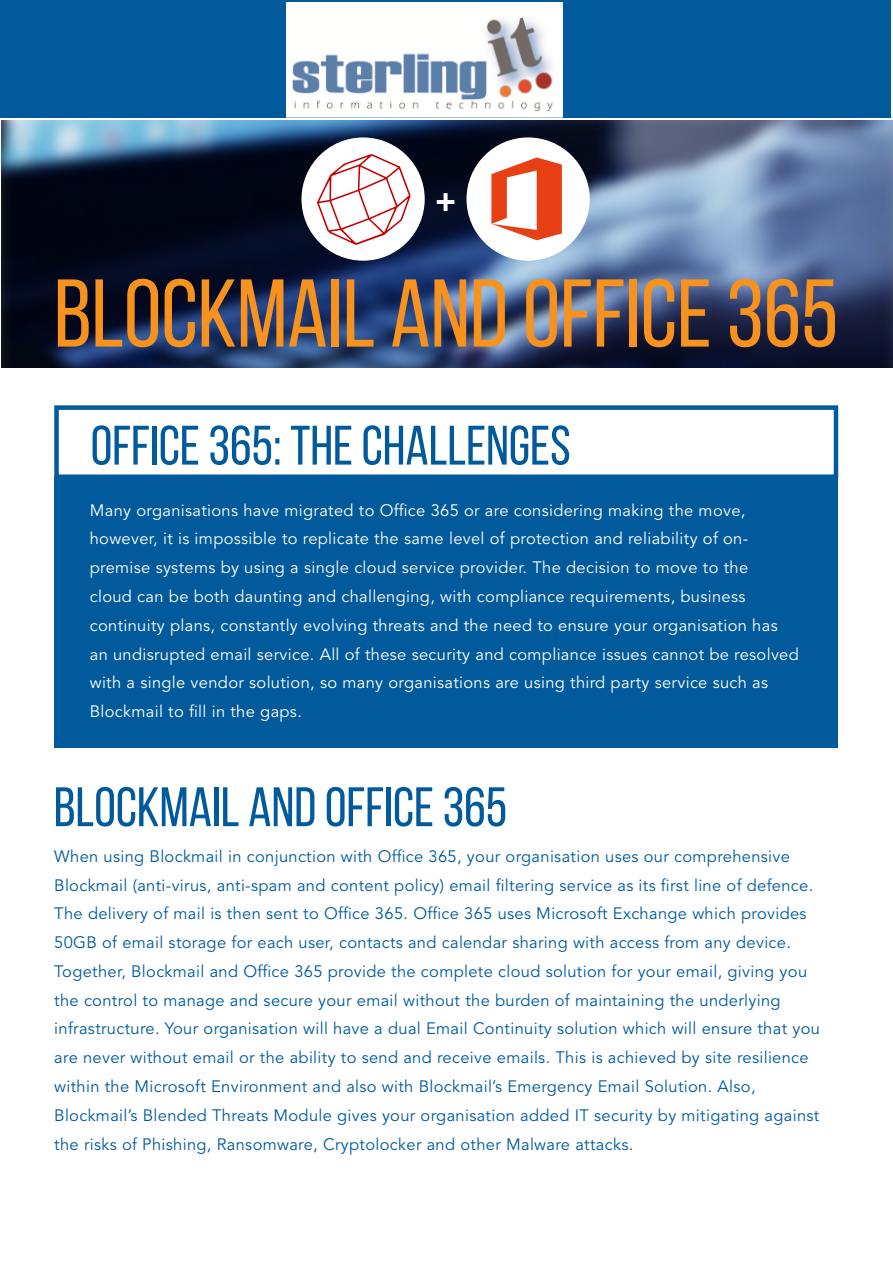
<style>
.page{position:relative;width:893px;height:1263px;background:#fff}
.page>*{position:absolute;margin:0;border:0;box-sizing:border-box;transform-origin:0 0}
.t1{font:96px "Bebas Neue";color:#f7921e}
.t2{font:55.5px "Bebas Neue";color:#005a9c}
.t3{font:700 51px "Bebas Neue";color:#fff}
.t4{font:16.5px/28.8px "Avenir LT Std";letter-spacing:.02em;color:#005a9c}
.t5{font:16.5px/28.8px "Avenir LT Std";letter-spacing:.02em;color:#fff}
</style>
<div class="page">
<div style="left:1px;top:0;width:890px;height:118px;background:#005a9c"></div>
<img style="left:1px;top:120px;width:892px;height:248px">
<div style="left:466px;top:137px;width:124px;height:124px;background:#fff;border-radius:50%"></div>
<svg style="left:491px;top:157px;width:71px;height:83px"></svg>
<div style="left:54px;top:477px;width:784px;height:270px;background:#005a9c"></div>
<div style="left:54px;top:405px;width:784px;height:74px;border:4px solid #005a9c"></div>
<div style="left:301px;top:137px;width:124px;height:124px;background:#fff;border-radius:50%"></div>
<svg style="left:317px;top:154px;width:94px;height:91px"></svg>
<img style="left:287px;top:3px;width:275px;height:115px">
<h3 class="t3" style="left:435px;top:174px;width:22px">+</h3>
<h1 class="t1" style="left:54px;top:261px;width:786px">BLOCKMAIL AND OFFICE 365</h1>
<h2 class="t2" style="left:91px;top:415px;width:482px">OFFICE 365: THE CHALLENGES</h2>
<p class="t5" style="left:90px;top:496px;width:711px">Many organisations have migrated to Office 365 or are considering making the move, however, it is impossible to replicate the same level of protection and reliability of on&shy;premise systems by using a single cloud service provider. The decision to move to the<br>cloud can be both daunting and challenging, with compliance requirements, business continuity plans, constantly evolving threats and the need to ensure your organisation has an undisrupted email service. All of these security and compliance issues cannot be resolved with a single vendor solution, so many organisations are using third party service such as Blockmail to fill in the gaps.</p>
<h2 class="t2" style="left:54px;top:777px;width:455px">BLOCKMAIL AND OFFICE 365</h2>
<p class="t4" style="left:54px;top:842px;width:767px">When using Blockmail in conjunction with Office 365, your organisation uses our comprehensive Blockmail (anti-virus, anti-spam and content policy) email filtering service as its first line of defence.<br>The delivery of mail is then sent to Office 365. Office 365 uses Microsoft Exchange which provides 50GB of email storage for each user, contacts and calendar sharing with access from any device.<br>Together, Blockmail and Office 365 provide the complete cloud solution for your email, giving you the control to manage and secure your email without the burden of maintaining the underlying infrastructure. Your organisation will have a dual Email Continuity solution which will ensure that you are never without email or the ability to send and receive emails. This is achieved by site resilience within the Microsoft Environment and also with Blockmail’s Emergency Email Solution. Also, Blockmail’s Blended Threats Module gives your organisation added IT security by mitigating against the risks of Phishing, Ransomware, Cryptolocker and other Malware attacks.</p>
</div>
